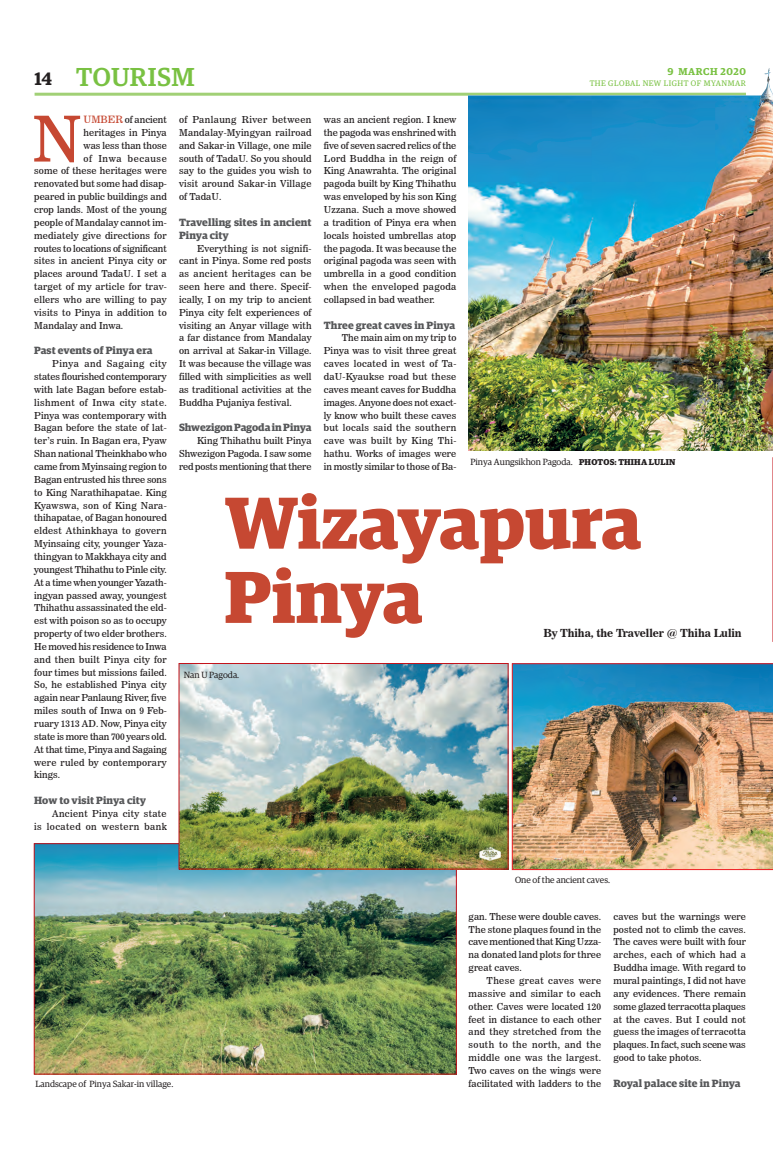
<style>
.page{position:relative;width:773px;height:1152px;background:#fff}
.page>*{position:absolute;margin:0;border:0;box-sizing:border-box;transform-origin:0 0}
.t1{font:700 73.5px/74.2px "Guardian Egyp";color:#c64832}
.t2{font:62.9px "News 706 BT Roman C";color:#c64832}
.t3{font:500 26px "Guardian Egyp";letter-spacing:.02em;color:#79c142}
.t4{font:600 18px "Guardian Egyp";color:#231f20}
.t5{font:11px "News 706 BT Bold C";letter-spacing:-.01em;color:#231f20}
.t6{font:700 10.5px/12.9px "Guardian Egyp";letter-spacing:.005em;color:#57585a}
.t7{font:600 10px "Guardian Egyp";letter-spacing:.06em;color:#79c142}
.t8{font:9.5px/12.9px "News 706 BT Roman C";letter-spacing:.01em;color:#231f20;text-align:justify}
.t9{font:9.5px/12.9px "News 706 BT Roman C";letter-spacing:.04em;color:#231f20;text-align:right}
.t10{font:9.5px "News 706 BT Roman C";letter-spacing:-.01em;color:#231f20}
.t11{font:9.5px "News 706 BT Roman C";letter-spacing:.06em;color:#231f20}
.t12{font:9px "Guardian Egyp";color:#231f20}
.t13{font:8px "Guardian Egyp";letter-spacing:.06em;color:#79c142}
.s1{font-size:10px;color:#c64832}
.s2{font-weight:700;font-size:8.5px}
</style>
<div class="page">
<hr style="left:35px;top:93px;width:711px;height:3px;background:#a1d076">
<svg style="left:772px;top:457px;width:1px;height:185px"></svg>
<img style="left:468px;top:68px;width:305px;height:383px">
<img style="left:36px;top:845px;width:419px;height:228px">
<div style="left:34px;top:843px;width:423px;height:232px;border:1px solid #c4121a"></div>
<img style="left:180px;top:665px;width:326px;height:203px">
<div style="left:178px;top:663px;width:330px;height:207px;border:1px solid #c4121a"></div>
<img style="left:512px;top:663px;width:261px;height:207px">
<h3 class="t4" style="left:35px;top:65px;width:19px">14</h3>
<h3 class="t3" style="left:76px;top:59px;width:120px">TOURISM</h3>
<p class="t7" style="left:667px;top:64px;width:80px">9 MARCH 2020</p>
<p class="t13" style="left:589px;top:78px;width:158px">THE GLOBAL NEW LIGHT OF MYANMAR</p>
<h2 class="t2" style="left:32px;top:101px;width:51px">N</h2>
<p class="t8" style="left:84px;top:113px;width:85px"><span class="s1">UMBER</span> of ancient</p>
<p class="t8" style="left:84px;top:126px;width:85px">heritages in Pinya</p>
<p class="t8" style="left:84px;top:139px;width:85px">was less than those</p>
<p class="t11" style="left:84px;top:152px;width:85px">of Inwa because</p>
<p class="t8" style="left:34px;top:165px;width:134px">some of these heritages were</p>
<p class="t8" style="left:34px;top:177px;width:134px">renovated but some had disap-</p>
<p class="t8" style="left:34px;top:190px;width:134px">peared in public buildings and</p>
<p class="t8" style="left:34px;top:203px;width:134px">crop lands. Most of the young</p>
<p class="t8" style="left:34px;top:216px;width:134px">people of Mandalay cannot im-</p>
<p class="t8" style="left:34px;top:229px;width:134px">mediately give directions for</p>
<p class="t10" style="left:34px;top:242px;width:134px">routes to locations of significant</p>
<p class="t8" style="left:34px;top:255px;width:134px">sites in ancient Pinya city or</p>
<p class="t8" style="left:34px;top:267px;width:134px">places around TadaU. I set a</p>
<p class="t8" style="left:34px;top:280px;width:134px">target of my article for trav-</p>
<p class="t8" style="left:34px;top:293px;width:134px">ellers who are willing to pay</p>
<p class="t8" style="left:34px;top:306px;width:134px">visits to Pinya in addition to</p>
<p class="t8" style="left:34px;top:319px;width:91px">Mandalay and Inwa.</p>
<p class="t6" style="left:34px;top:343px;width:120px">Past events of Pinya era</p>
<p class="t8" style="left:34px;top:357px;width:134px;text-indent:18px">Pinya and Sagaing city states flourished contemporary with late Bagan before estab&shy;lishment of Inwa city state.<br>Pinya was contemporary with Bagan before the state of lat&shy;ter’s ruin. In Bagan era, Pyaw Shan national Theinkhabo who came from Myinsaing region to Bagan entrusted his three sons to King Narathihapatae. King Kyawswa, son of King Nara&shy;thihapatae, of Bagan honoured eldest Athinkhaya to govern Myinsaing city, younger Yaza&shy;thingyan to Makkhaya city and youngest Thihathu to Pinle city.<br>At a time when younger Yazath&shy;ingyan passed away, youngest Thihathu assassinated the eld&shy;est with poison so as to occupy property of two elder brothers.<br>He moved his residence to Inwa and then built Pinya city for four times but missions failed.<br>So, he established Pinya city again near Panlaung River, five miles south of Inwa on 9 Feb&shy;ruary 1313 AD. Now, Pinya city state is more than 700 years old.<br>At that time, Pinya and Sagaing were ruled by contemporary kings.</p>
<p class="t6" style="left:34px;top:793px;width:113px">How to visit Pinya city</p>
<p class="t9" style="left:34px;top:807px;width:134px">Ancient Pinya city state<br>is located on western bank</p>
<p class="t8" style="left:179px;top:113px;width:134px">of Panlaung River between Mandalay-Myingyan railroad and Sakar-in Village, one mile south of TadaU. So you should say to the guides you wish to visit around Sakar-in Village of TadaU.</p>
<p class="t6" style="left:179px;top:215px;width:134px">Travelling sites in ancient<br>Pinya city</p>
<p class="t8" style="left:179px;top:242px;width:134px;text-indent:18px">Everything is not signifi&shy;cant in Pinya. Some red posts as ancient heritages can be seen here and there. Specif&shy;ically, I on my trip to ancient Pinya city felt experiences of visiting an Anyar village with a far distance from Mandalay on arrival at Sakar-in Village.<br>It was because the village was filled with simplicities as well as traditional activities at the Buddha Pujaniya festival.</p>
<p class="t6" style="left:179px;top:420px;width:134px">Shwezigon Pagoda in Pinya</p>
<p class="t8" style="left:179px;top:434px;width:134px;text-indent:18px">King Thihathu built Pinya Shwezigon Pagoda. I saw some red posts mentioning that there</p>
<p class="t8" style="left:324px;top:113px;width:134px">was an ancient region. I knew the pagoda was enshrined with five of seven sacred relics of the Lord Buddha in the reign of King Anawrahta. The original pagoda built by King Thihathu was enveloped by his son King Uzzana. Such a move showed a tradition of Pinya era when locals hoisted umbrellas atop the pagoda. It was because the original pagoda was seen with umbrella in a good condition when the enveloped pagoda collapsed in bad weather.</p>
<p class="t6" style="left:324px;top:317px;width:133px">Three great caves in Pinya</p>
<p class="t8" style="left:324px;top:332px;width:134px;text-indent:18px">The main aim on my trip to Pinya was to visit three great caves located in west of Ta&shy;daU-Kyaukse road but these caves meant caves for Buddha images. Anyone does not exact&shy;ly know who built these caves but locals said the southern cave was built by King Thi&shy;hathu. Works of images were in mostly similar to those of Ba-</p>
<p class="t12" style="left:470px;top:456px;width:206px">Pinya Aungsikhon Pagoda. <span class="s2">PHOTOS: THIHA LULIN</span></p>
<h1 class="t1" style="left:224px;top:479px;width:418px">Wizayapura<br>Pinya</h1>
<p class="t5" style="left:543px;top:626px;width:200px">By Thiha, the Traveller @ Thiha Lulin</p>
<p class="t12" style="left:184px;top:669px;width:57px">Nan U Pagoda.</p>
<p class="t12" style="left:515px;top:873px;width:97px">One of the ancient caves.</p>
<p class="t12" style="left:36px;top:1078px;width:139px">Landscape of Pinya Sakar-in village.</p>
<p class="t8" style="left:468px;top:910px;width:134px">gan. These were double caves.<br>The stone plaques found in the cave mentioned that King Uzza&shy;na donated land plots for three great caves.</p>
<p class="t8" style="left:468px;top:974px;width:134px;text-indent:18px">These great caves were massive and similar to each other. Caves were located 120 feet in distance to each other and they stretched from the south to the north, and the middle one was the largest.<br>Two caves on the wings were facilitated with ladders to the</p>
<p class="t8" style="left:613px;top:910px;width:134px">caves but the warnings were posted not to climb the caves.<br>The caves were built with four arches, each of which had a Buddha image. With regard to mural paintings, I did not have any evidences. There remain some glazed terracotta plaques at the caves. But I could not guess the images of terracotta plaques. In fact, such scene was good to take photos.</p>
<p class="t6" style="left:613px;top:1076px;width:129px">Royal palace site in Pinya</p>
</div>
